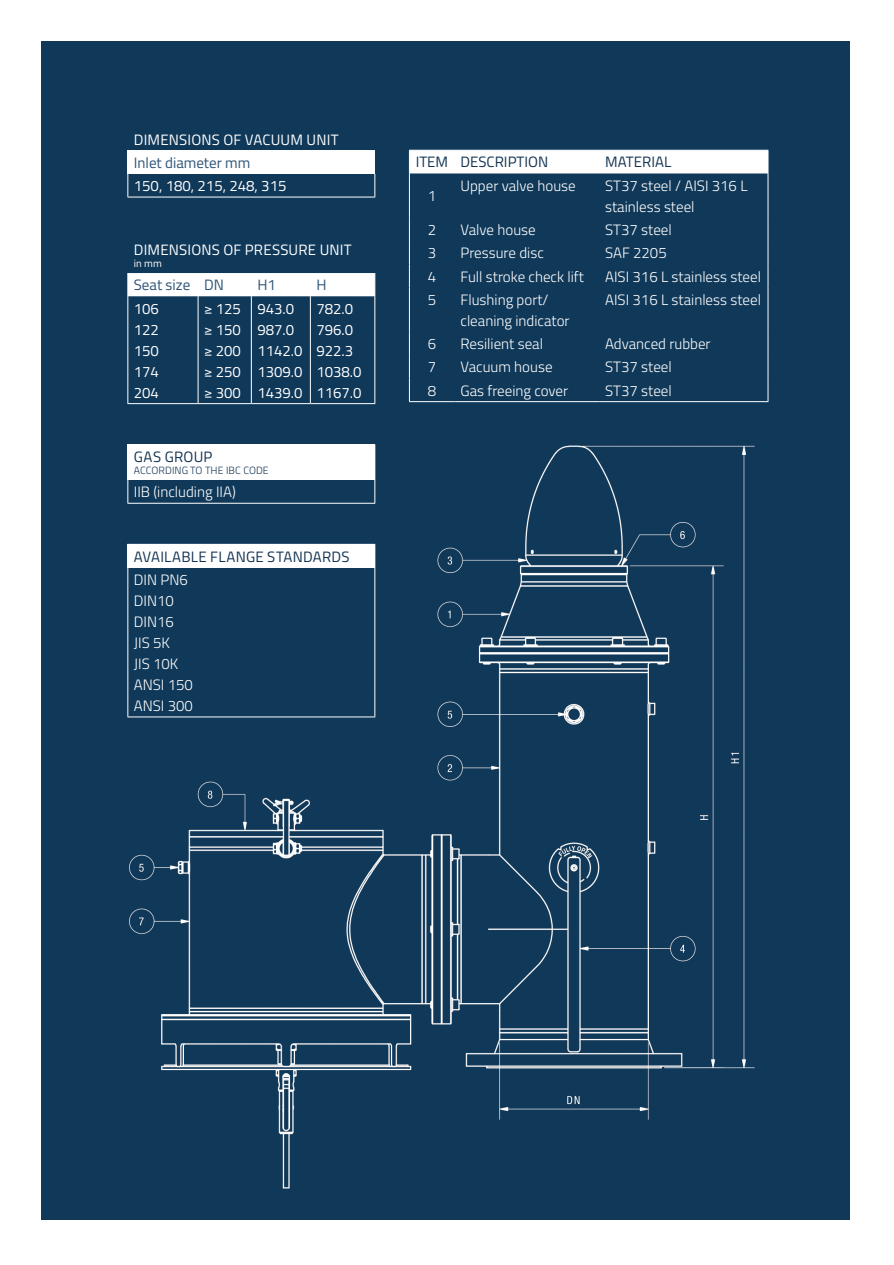
<style>
.page{position:relative;width:894px;height:1265px;background:#fff}
.page>*{position:absolute;margin:0;border:0;box-sizing:border-box;transform-origin:0 0}
.t1{font:300 15px/21px "Titillium";color:#fff}
.t2{font:15px/21px "Titillium";color:#fff;text-align:justify}
.t3{font:15px "Titillium";letter-spacing:.005em;color:#133351}
.t4{font:15px "Titillium";color:#2e5477}
.t5{font:300 10.5px "Titillium";letter-spacing:.01em;color:#133351}
.t6{font:10.5px "Titillium";color:#fff}
</style>
<div class="page">
<div style="left:41px;top:41px;width:808px;height:1178px;background:#0f3859"></div>
<div style="left:128px;top:444px;width:247px;height:36px;background:#fff"></div>
<hr style="left:127px;top:444px;width:248px;height:1px;background:#fff">
<hr style="left:127px;top:445px;width:1px;height:35px;background:#fff">
<svg style="left:127px;top:480px;width:1px;height:23px"></svg>
<svg style="left:374px;top:480px;width:1px;height:23px"></svg>
<hr style="left:127px;top:503px;width:248px;height:1px;background:#fff">
<div style="left:128px;top:544px;width:247px;height:23px;background:#fff"></div>
<svg style="left:127px;top:544px;width:1px;height:23px"></svg>
<hr style="left:127px;top:567px;width:1px;height:149px;background:#fff">
<hr style="left:374px;top:567px;width:1px;height:149px;background:#fff">
<hr style="left:127px;top:716px;width:248px;height:1px;background:#fff">
<div style="left:128px;top:150px;width:247px;height:24px;background:#fff"></div>
<svg style="left:127px;top:174px;width:1px;height:23px"></svg>
<svg style="left:374px;top:174px;width:1px;height:23px"></svg>
<hr style="left:127px;top:197px;width:248px;height:1px;background:#fff">
<svg style="left:127px;top:273px;width:248px;height:23px"></svg>
<hr style="left:127px;top:296px;width:1px;height:107px;background:#fff">
<hr style="left:198px;top:296px;width:1px;height:107px;background:#fff">
<hr style="left:251px;top:296px;width:1px;height:107px;background:#fff">
<hr style="left:310px;top:296px;width:1px;height:107px;background:#fff">
<hr style="left:374px;top:296px;width:1px;height:107px;background:#fff">
<hr style="left:127px;top:403px;width:71px;height:1px;background:#fff">
<hr style="left:198px;top:403px;width:53px;height:1px;background:#fff">
<hr style="left:251px;top:403px;width:59px;height:1px;background:#fff">
<hr style="left:310px;top:403px;width:65px;height:1px;background:#fff">
<svg style="left:409px;top:150px;width:359px;height:23px"></svg>
<hr style="left:409px;top:173px;width:1px;height:45px;background:#fff">
<hr style="left:767px;top:173px;width:1px;height:45px;background:#fff">
<svg style="left:409px;top:218px;width:1px;height:69px"></svg>
<svg style="left:767px;top:218px;width:1px;height:69px"></svg>
<hr style="left:409px;top:287px;width:1px;height:45px;background:#fff">
<hr style="left:767px;top:287px;width:1px;height:45px;background:#fff">
<svg style="left:409px;top:332px;width:1px;height:69px"></svg>
<svg style="left:767px;top:332px;width:1px;height:69px"></svg>
<hr style="left:409px;top:401px;width:45px;height:1px;background:#fff">
<hr style="left:454px;top:401px;width:145px;height:1px;background:#fff">
<hr style="left:599px;top:401px;width:169px;height:1px;background:#fff">
<p class="t2" style="left:134px;top:128px;width:206px">DIMENSIONS OF VACUUM UNIT</p>
<p class="t4" style="left:134px;top:151px;width:118px">Inlet diameter mm</p>
<p class="t2" style="left:134px;top:174px;width:154px">150, 180, 215, 248, 315</p>
<p class="t2" style="left:134px;top:238px;width:219px">DIMENSIONS OF PRESSURE UNIT</p>
<p class="t6" style="left:134px;top:256px;width:30px">in mm</p>
<p class="t4" style="left:134px;top:274px;width:92px">Seat size DN</p>
<p class="t4" style="left:257px;top:274px;width:20px">H1</p>
<p class="t4" style="left:316px;top:274px;width:12px">H</p>
<p class="t2" style="left:134px;top:297px;width:27px">106<br>122<br>150<br>174<br>204</p>
<p class="t2" style="left:204px;top:297px;width:38px">≥ 125 ≥ 150 ≥ 200 ≥ 250 ≥ 300</p>
<p class="t2" style="left:257px;top:297px;width:47px;text-align:left">943.0<br>987.0<br>1142.0<br>1309.0<br>1439.0</p>
<p class="t2" style="left:316px;top:297px;width:47px;text-align:left">782.0<br>796.0<br>922.3<br>1038.0<br>1167.0</p>
<p class="t3" style="left:134px;top:445px;width:80px">GAS GROUP</p>
<p class="t5" style="left:134px;top:462px;width:136px">ACCORDING TO THE IBC CODE</p>
<p class="t1" style="left:134px;top:480px;width:103px">IIB (including IIA)</p>
<p class="t3" style="left:134px;top:545px;width:217px">AVAILABLE FLANGE STANDARDS</p>
<p class="t1" style="left:134px;top:568px;width:61px">DIN PN6<br>DIN10<br>DIN16<br>JIS 5K<br>JIS 10K<br>ANSI 150<br>ANSI 300</p>
<p class="t3" style="left:416px;top:151px;width:134px">ITEM DESCRIPTION</p>
<p class="t3" style="left:605px;top:151px;width:68px">MATERIAL</p>
<p class="t1" style="left:428px;top:185px;width:10px">1</p>
<p class="t1" style="left:460px;top:174px;width:117px">Upper valve house</p>
<p class="t1" style="left:605px;top:174px;width:144px">ST37 steel / AISI 316 L stainless steel</p>
<p class="t1" style="left:428px;top:218px;width:10px">2</p>
<p class="t1" style="left:460px;top:218px;width:77px">Valve house</p>
<p class="t1" style="left:605px;top:218px;width:68px">ST37 steel</p>
<p class="t1" style="left:428px;top:242px;width:10px">3</p>
<p class="t1" style="left:460px;top:242px;width:85px">Pressure disc</p>
<p class="t1" style="left:605px;top:242px;width:63px">SAF 2205</p>
<p class="t1" style="left:428px;top:265px;width:10px">4</p>
<p class="t1" style="left:460px;top:265px;width:125px">Full stroke check lift</p>
<p class="t1" style="left:605px;top:265px;width:157px">AISI 316 L stainless steel</p>
<p class="t1" style="left:428px;top:288px;width:10px">5</p>
<p class="t1" style="left:460px;top:288px;width:111px">Flushing port/ cleaning indicator</p>
<p class="t1" style="left:605px;top:288px;width:157px">AISI 316 L stainless steel</p>
<p class="t1" style="left:428px;top:332px;width:10px">6</p>
<p class="t1" style="left:460px;top:332px;width:84px">Resilient seal</p>
<p class="t1" style="left:605px;top:332px;width:107px">Advanced rubber</p>
<p class="t1" style="left:428px;top:356px;width:10px">7</p>
<p class="t1" style="left:460px;top:356px;width:94px">Vacuum house</p>
<p class="t1" style="left:605px;top:356px;width:68px">ST37 steel</p>
<p class="t1" style="left:428px;top:379px;width:10px">8</p>
<p class="t1" style="left:460px;top:379px;width:109px">Gas freeing cover</p>
<p class="t1" style="left:605px;top:379px;width:68px">ST37 steel</p>
</div>
